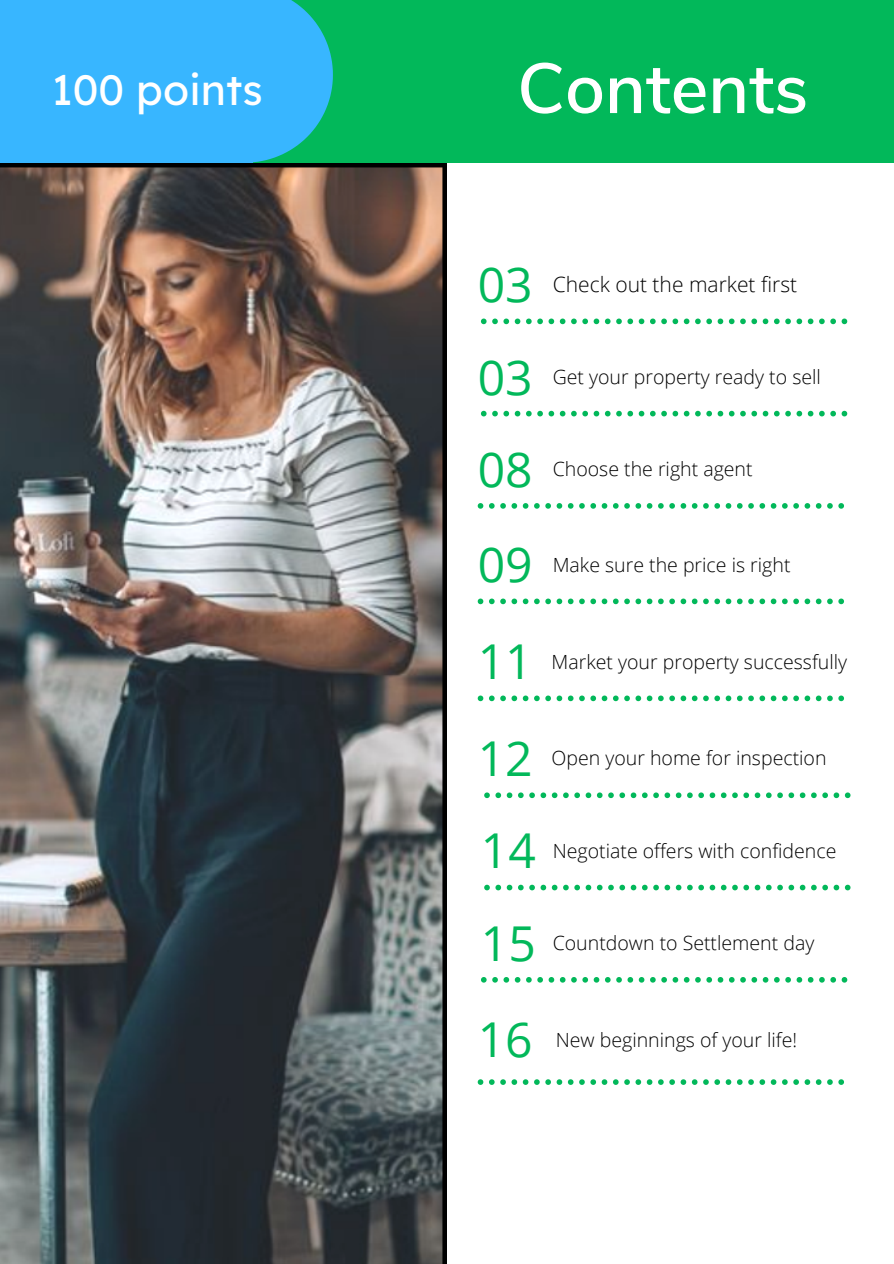
<style>
.page{position:relative;width:894px;height:1264px;background:#fff}
.page>*{position:absolute;margin:0;border:0;box-sizing:border-box;transform-origin:0 0}
.t1{font:600 70.8px "Nunito Sans";color:#fff}
.t2{font:48px "Open Sans";color:#02b85a}
.t3{font:42.45px "Lexend Deca";color:#fff}
.t4{font:300 21px "Open Sans";color:#000}
.t5{font:300 19.5px "Open Sans";color:#000}
</style>
<div class="page">
<img style="left:0;top:163px;width:446px;height:1100px">
<svg style="left:481px;top:318px;width:366px;height:6px"></svg>
<svg style="left:481px;top:411px;width:366px;height:5px"></svg>
<svg style="left:477px;top:503px;width:366px;height:5px"></svg>
<svg style="left:477px;top:598px;width:366px;height:6px"></svg>
<svg style="left:477px;top:695px;width:366px;height:6px"></svg>
<svg style="left:484px;top:792px;width:366px;height:6px"></svg>
<svg style="left:484px;top:884px;width:366px;height:6px"></svg>
<svg style="left:481px;top:977px;width:366px;height:5px"></svg>
<div style="left:0;top:0;width:510px;height:163px;background:#38b6ff"></div>
<div style="left:253px;top:0;width:640px;height:162px;background:#02b85a"></div>
<svg style="left:253px;top:0;width:80px;height:163px"></svg>
<svg style="left:477px;top:1079px;width:366px;height:5px"></svg>
<p class="t3" style="left:52px;top:63px;width:212px">100 points</p>
<p class="t1" style="left:517px;top:41px;width:292px">Contents</p>
<p class="t2" style="left:477px;top:251px;width:56px">03</p>
<p class="t4" style="left:552px;top:269px;width:246px">Check out the market first</p>
<p class="t2" style="left:477px;top:343px;width:56px">03</p>
<p class="t5" style="left:552px;top:363px;width:270px">Get your property ready to sell</p>
<p class="t2" style="left:477px;top:435px;width:56px">08</p>
<p class="t5" style="left:552px;top:455px;width:201px">Choose the right agent</p>
<p class="t2" style="left:477px;top:531px;width:56px">09</p>
<p class="t5" style="left:552px;top:550px;width:239px">Make sure the price is right</p>
<p class="t2" style="left:477px;top:628px;width:56px">11</p>
<p class="t5" style="left:551px;top:647px;width:297px">Market your property successfully</p>
<p class="t2" style="left:477px;top:725px;width:56px">12</p>
<p class="t5" style="left:551px;top:743px;width:276px">Open your home for inspection</p>
<p class="t2" style="left:480px;top:817px;width:56px">14</p>
<p class="t5" style="left:552px;top:837px;width:285px">Negotiate offers with confidence</p>
<p class="t2" style="left:481px;top:909px;width:56px">15</p>
<p class="t5" style="left:552px;top:929px;width:263px">Countdown to Settlement day</p>
<p class="t2" style="left:477px;top:1006px;width:56px">16</p>
<p class="t5" style="left:555px;top:1025px;width:243px">New beginnings of your life!</p>
</div>
